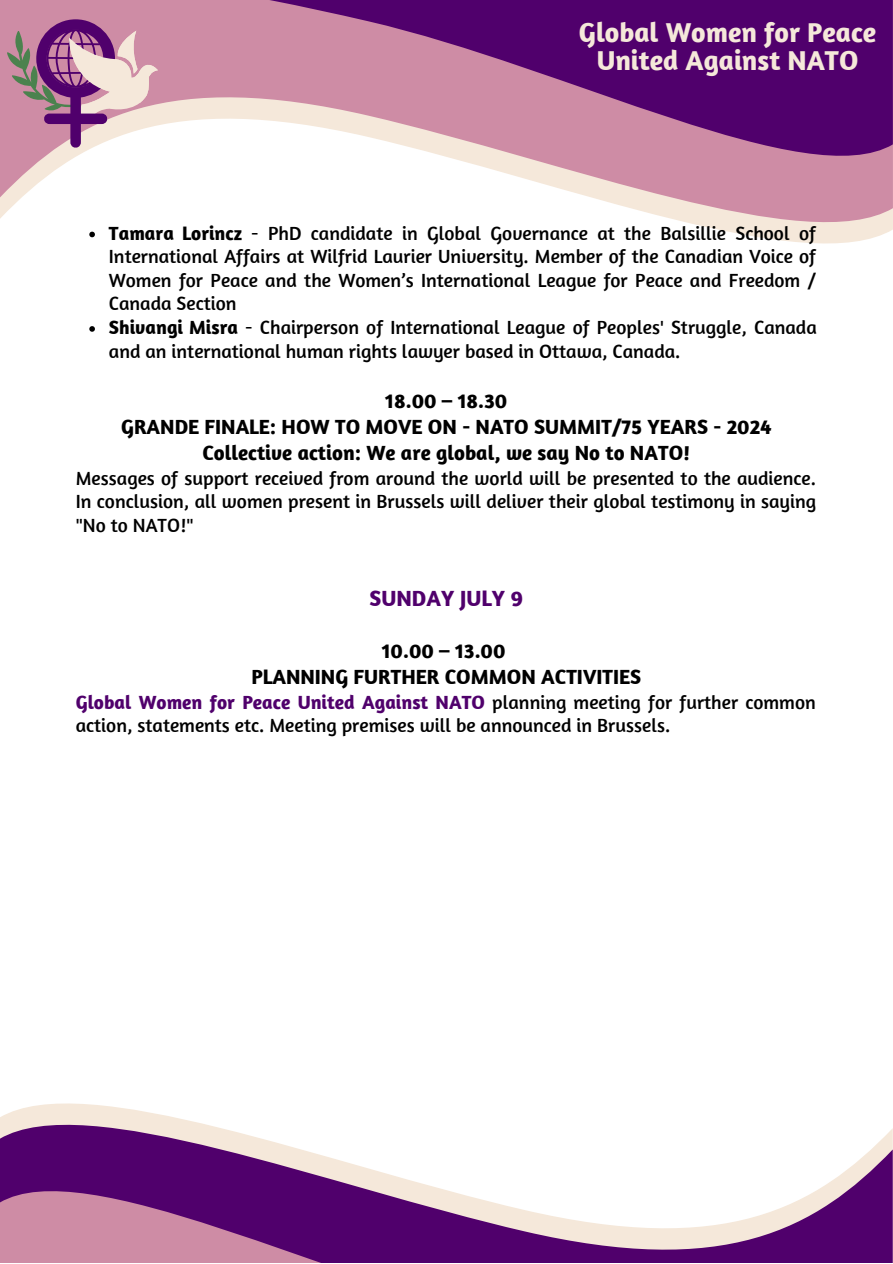
<style>
.page{position:relative;width:893px;height:1264px;background:#fff}
.page>*{position:absolute;margin:0;border:0;box-sizing:border-box;transform-origin:0 0}
.t1{font:700 27.9px "Amaranth";color:#f5e8da}
.t2{font:700 22.5px "Amaranth";color:#50006c}
.t3{font:700 21px "Amaranth";color:#000}
.t4{font:19.5px/23.5px "Amaranth";color:#000;text-align:justify}
.s1{font-weight:700}
.s2{font-weight:700;color:#50006c}
</style>
<div class="page">
<svg style="left:0;top:1103px;width:892px;height:49px"></svg>
<svg style="left:0;top:1152px;width:892px;height:110px"></svg>
<svg style="left:0;top:194px;width:892px;height:50px"></svg>
<svg style="left:0;top:0;width:892px;height:194px"></svg>
<svg style="left:7px;top:19px;width:151px;height:129px;background:#bc8ea7"></svg>
<svg style="left:89px;top:232px;width:6px;height:5px"></svg>
<svg style="left:89px;top:326px;width:6px;height:6px"></svg>
<p class="t1" style="left:579px;top:15px;width:299px">Global Women for Peace</p>
<p class="t1" style="left:596px;top:43px;width:263px">United Against NATO</p>
<p class="t4" style="left:109px;top:220px;width:708px"><span class="s1">Tamara Lorincz</span> - PhD candidate in Global Governance at the Balsillie School of International Affairs at Wilfrid Laurier University. Member of the Canadian Voice of Women for Peace and the Women’s International League for Peace and Freedom / Canada Section</p>
<p class="t4" style="left:109px;top:315px;width:709px"><span class="s1">Shivangi Misra</span> - Chairperson of International League of Peoples' Struggle, Canada and an international human rights lawyer based in Ottawa, Canada.</p>
<p class="t3" style="left:385px;top:388px;width:124px">18.00 – 18.30</p>
<p class="t3" style="left:121px;top:413px;width:651px">GRANDE FINALE: HOW TO MOVE ON - NATO SUMMIT/75 YEARS - 2024</p>
<p class="t3" style="left:202px;top:439px;width:489px">Collective action: We are global, we say No to NATO!</p>
<p class="t4" style="left:76px;top:465px;width:741px">Messages of support received from around the world will be presented to the audience.<br>In conclusion, all women present in Brussels will deliver their global testimony in saying "No to NATO!"</p>
<p class="t2" style="left:369px;top:584px;width:155px">SUNDAY JULY 9</p>
<p class="t3" style="left:382px;top:637px;width:125px">10.00 – 13.00</p>
<p class="t3" style="left:251px;top:663px;width:391px">PLANNING FURTHER COMMON ACTIVITIES</p>
<p class="t4" style="left:76px;top:689px;width:741px"><span class="s2">Global Women for Peace United Against NATO</span> planning meeting for further common action, statements etc. Meeting premises will be announced in Brussels.</p>
</div>
